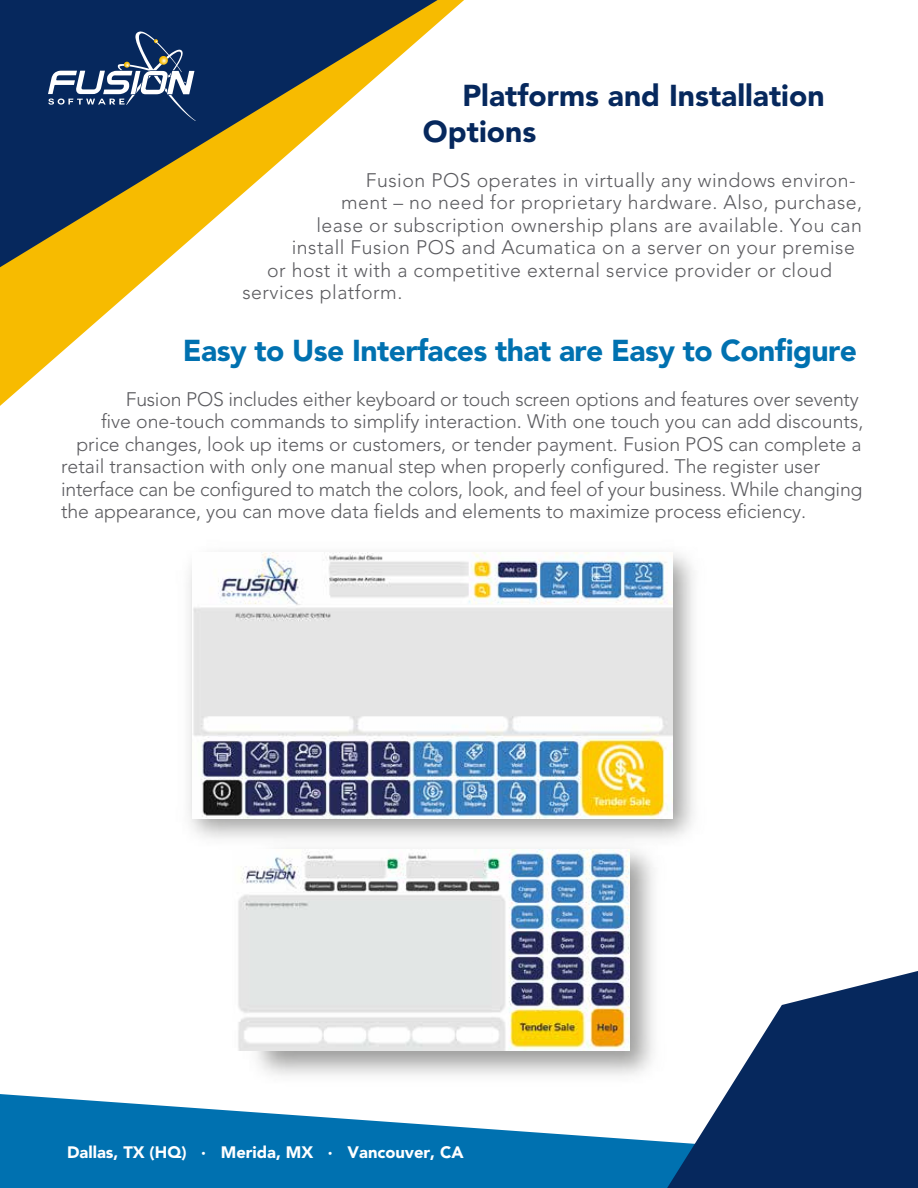
<style>
.page{position:relative;width:918px;height:1188px;background:#fff}
.page>*{position:absolute;margin:0;border:0;box-sizing:border-box;transform-origin:0 0}
.t1{font:900 30px "Avenir LT Std";letter-spacing:-.02em;color:#0071b0}
.t2{font:900 30px/36px "Avenir LT Std";color:#06285d}
.t3{font:300 19.5px "Avenir LT Std";color:#5b5b5f}
.t4{font:300 19.5px "Avenir LT Std";letter-spacing:.025em;color:#5b5b5f}
.t5{font:900 16.5px "Avenir LT Std";color:#fff}
</style>
<div class="page">
<img style="left:188px;top:554px;width:506px;height:284px">
<img style="left:214px;top:807px;width:480px;height:269px">
<svg style="left:0;top:1094px;width:667px;height:94px;fill:#0071b0"></svg>
<svg style="left:0;top:0;width:464px;height:406px"></svg>
<svg style="left:0;top:0;width:438px;height:267px"></svg>
<svg style="left:667px;top:971px;width:251px;height:217px;fill:#06285d"></svg>
<svg style="left:48px;top:31px;width:148px;height:90px;background:#324d78"></svg>
<img style="left:192px;top:552px;width:480px;height:267px">
<img style="left:233px;top:849px;width:397px;height:202px">
<h1 class="t2" style="left:423px;top:77px;width:403px;text-indent:39px">Platforms and Installation<br>Options</h1>
<p class="t4" style="left:366px;top:169px;width:491px">Fusion POS operates in virtually any windows environ-</p>
<p class="t4" style="left:341px;top:191px;width:523px">ment – no need for proprietary hardware. Also, purchase,</p>
<p class="t4" style="left:316px;top:214px;width:547px">lease or subscription ownership plans are available. You can</p>
<p class="t4" style="left:292px;top:236px;width:565px">install Fusion POS and Acumatica on a server on your premise</p>
<p class="t4" style="left:267px;top:259px;width:566px">or host it with a competitive external service provider or cloud</p>
<p class="t4" style="left:242px;top:281px;width:161px">services platform.</p>
<h1 class="t1" style="left:183px;top:332px;width:676px">Easy to Use Interfaces that are Easy to Configure</h1>
<p class="t3" style="left:126px;top:388px;width:735px">Fusion POS includes either keyboard or touch screen options and features over seventy</p>
<p class="t3" style="left:101px;top:410px;width:764px">five one-touch commands to simplify interaction. With one touch you can add discounts,</p>
<p class="t3" style="left:76px;top:433px;width:787px">price changes, look up items or customers, or tender payment. Fusion POS can complete a</p>
<p class="t3" style="left:61px;top:455px;width:761px">retail transaction with only one manual step when properly configured. The register user</p>
<p class="t3" style="left:61px;top:478px;width:803px">interface can be configured to match the colors, look, and feel of your business. While changing</p>
<p class="t3" style="left:61px;top:500px;width:746px">the appearance, you can move data fields and elements to maximize process eficiency.</p>
<p class="t5" style="left:67px;top:1142px;width:398px">Dallas, TX (HQ) · Merida, MX · Vancouver, CA</p>
</div>
